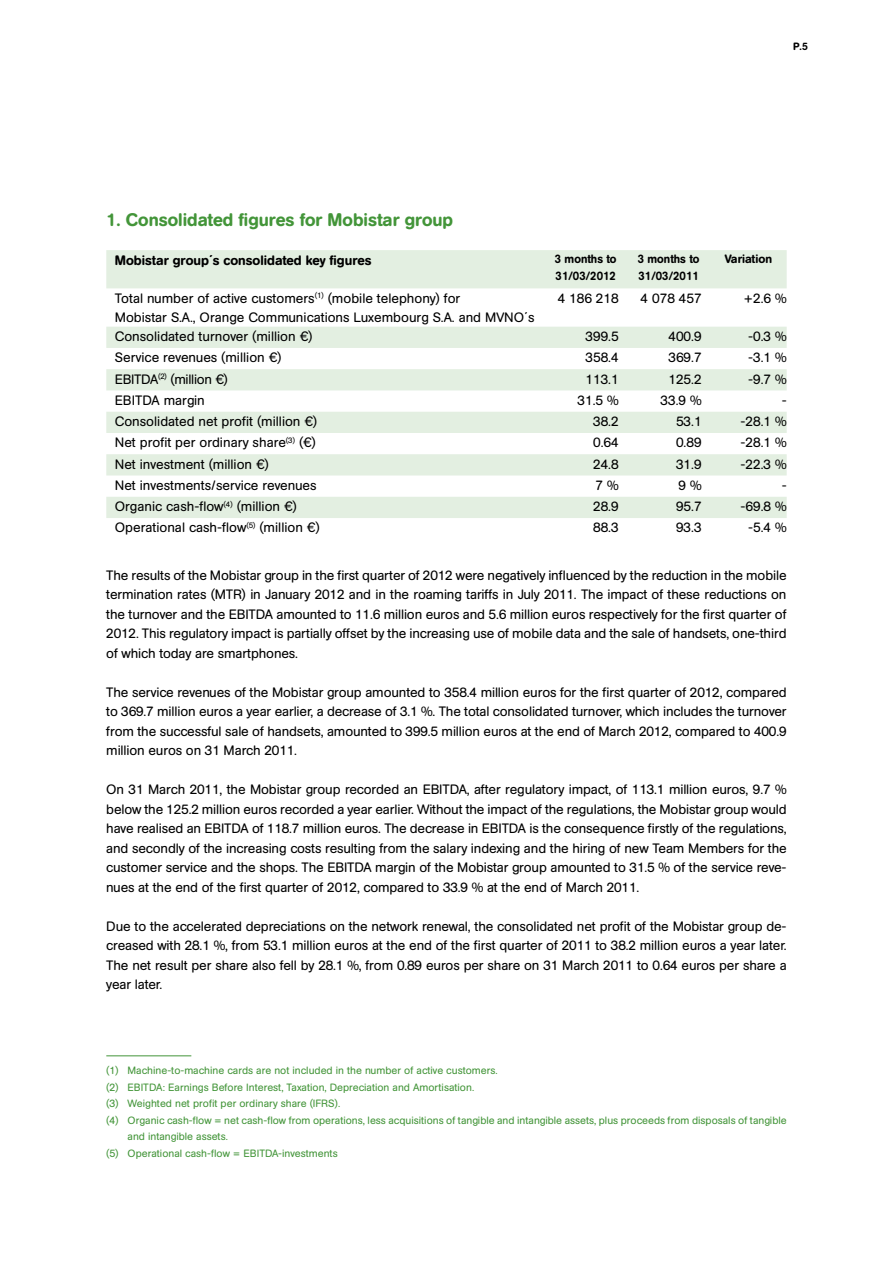
<style>
.page{position:relative;width:893px;height:1263px;background:#fff}
.page>*{position:absolute;margin:0;border:0;box-sizing:border-box;transform-origin:0 0}
.t1{font:500 18px "Mobistar";color:#439539}
.t2{font:13.5px/19.5px "Mobistar";color:#000;text-align:justify}
.t3{font:500 13.5px "Mobistar";color:#000}
.t4{font:13.5px "Mobistar";letter-spacing:-.02em;color:#000}
.t5{font:500 12px/16.5px "Mobistar";color:#000;scale:.95 1}
.t6{font:500 12px "Mobistar";color:#000}
.t7{font:10.5px "Mobistar";color:#439539}
.t8{font:500 10.5px "Mobistar";color:#000}
</style>
<div class="page">
<svg style="left:106px;top:250px;width:681px;height:268px;fill:#e3efe1"></svg>
<hr style="left:106px;top:1055px;width:85px;height:1px;background:#439539">
<p class="t8" style="left:793px;top:41px;width:16px">P.5</p>
<h1 class="t1" style="left:106px;top:209px;width:348px">1. Consolidated figures for Mobistar group</h1>
<p class="t3" style="left:115px;top:252px;width:258px">Mobistar group´s consolidated key figures</p>
<p class="t5" style="left:555px;top:251px;width:66px">3 months to<br>31/03/2012</p>
<p class="t5" style="left:638px;top:251px;width:66px">3 months to<br>31/03/2011</p>
<p class="t6" style="left:725px;top:252px;width:49px">Variation</p>
<p class="t2" style="left:115px;top:288px;width:421px">Total number of active customers<sup>(1)</sup> (mobile telephony) for<br>Mobistar S.A., Orange Communications Luxembourg S.A. and MVNO´s</p>
<p class="t2" style="left:558px;top:288px;width:62px">4 186 218</p>
<p class="t2" style="left:641px;top:288px;width:62px">4 078 457</p>
<p class="t2" style="left:743px;top:288px;width:45px">+2.6 %</p>
<p class="t2" style="left:115px;top:327px;width:199px">Consolidated turnover (million €)</p>
<p class="t2" style="left:586px;top:327px;width:35px">399.5</p>
<p class="t2" style="left:668px;top:327px;width:35px">400.9</p>
<p class="t2" style="left:748px;top:327px;width:40px">-0.3 %</p>
<p class="t2" style="left:115px;top:348px;width:168px">Service revenues (million €)</p>
<p class="t2" style="left:586px;top:348px;width:35px">358.4</p>
<p class="t2" style="left:668px;top:348px;width:35px">369.7</p>
<p class="t2" style="left:748px;top:348px;width:40px">-3.1 %</p>
<p class="t4" style="left:115px;top:371px;width:115px">EBITDA<sup>(2)</sup> (million €)</p>
<p class="t2" style="left:586px;top:369px;width:35px">113.1</p>
<p class="t2" style="left:668px;top:369px;width:35px">125.2</p>
<p class="t2" style="left:748px;top:369px;width:40px">-9.7 %</p>
<p class="t2" style="left:115px;top:391px;width:92px">EBITDA margin</p>
<p class="t2" style="left:578px;top:391px;width:43px">31.5 %</p>
<p class="t2" style="left:661px;top:391px;width:43px">33.9 %</p>
<p class="t2" style="left:782px;top:391px;width:7px">-</p>
<p class="t2" style="left:115px;top:412px;width:204px">Consolidated net profit (million €)</p>
<p class="t2" style="left:593px;top:412px;width:27px">38.2</p>
<p class="t2" style="left:676px;top:412px;width:27px">53.1</p>
<p class="t2" style="left:741px;top:412px;width:48px">-28.1 %</p>
<p class="t2" style="left:115px;top:433px;width:203px">Net profit per ordinary share<sup>(3)</sup> (€)</p>
<p class="t2" style="left:593px;top:433px;width:27px">0.64</p>
<p class="t2" style="left:676px;top:433px;width:27px">0.89</p>
<p class="t2" style="left:741px;top:433px;width:48px">-28.1 %</p>
<p class="t2" style="left:115px;top:454px;width:156px">Net investment (million €)</p>
<p class="t2" style="left:593px;top:454px;width:27px">24.8</p>
<p class="t2" style="left:676px;top:454px;width:27px">31.9</p>
<p class="t2" style="left:741px;top:454px;width:48px">-22.3 %</p>
<p class="t2" style="left:115px;top:476px;width:203px">Net investments/service revenues</p>
<p class="t2" style="left:596px;top:476px;width:25px">7 %</p>
<p class="t2" style="left:679px;top:476px;width:25px">9 %</p>
<p class="t2" style="left:782px;top:476px;width:7px">-</p>
<p class="t2" style="left:115px;top:497px;width:184px">Organic cash-flow<sup>(4)</sup> (million €)</p>
<p class="t2" style="left:593px;top:497px;width:27px">28.9</p>
<p class="t2" style="left:676px;top:497px;width:27px">95.7</p>
<p class="t2" style="left:741px;top:497px;width:48px">-69.8 %</p>
<p class="t2" style="left:115px;top:518px;width:206px">Operational cash-flow<sup>(5)</sup> (million €)</p>
<p class="t2" style="left:593px;top:518px;width:27px">88.3</p>
<p class="t2" style="left:676px;top:518px;width:27px">93.3</p>
<p class="t2" style="left:748px;top:518px;width:40px">-5.4 %</p>
<p class="t2" style="left:106px;top:565px;width:682px">The results of the Mobistar group in the first quarter of 2012 were negatively influenced by the reduction in the mobile termination rates (MTR) in January 2012 and in the roaming tariffs in July 2011. The impact of these reductions on the turnover and the EBITDA amounted to 11.6 million euros and 5.6 million euros respectively for the first quarter of 2012. This regulatory impact is partially offset by the increasing use of mobile data and the sale of handsets, one-third of which today are smartphones.</p>
<p class="t2" style="left:106px;top:682px;width:682px">The service revenues of the Mobistar group amounted to 358.4 million euros for the first quarter of 2012, compared to 369.7 million euros a year earlier, a decrease of 3.1 %. The total consolidated turnover, which includes the turnover from the successful sale of handsets, amounted to 399.5 million euros at the end of March 2012, compared to 400.9 million euros on 31 March 2011.</p>
<p class="t2" style="left:106px;top:780px;width:682px">On 31 March 2011, the Mobistar group recorded an EBITDA, after regulatory impact, of 113.1 million euros, 9.7 % below the 125.2 million euros recorded a year earlier. Without the impact of the regulations, the Mobistar group would have realised an EBITDA of 118.7 million euros. The decrease in EBITDA is the consequence firstly of the regulations, and secondly of the increasing costs resulting from the salary indexing and the hiring of new Team Members for the customer service and the shops. The EBITDA margin of the Mobistar group amounted to 31.5 % of the service reve&shy;nues at the end of the first quarter of 2012, compared to 33.9 % at the end of March 2011.</p>
<p class="t2" style="left:106px;top:916px;width:682px">Due to the accelerated depreciations on the network renewal, the consolidated net profit of the Mobistar group de&shy;creased with 28.1 %, from 53.1 million euros at the end of the first quarter of 2011 to 38.2 million euros a year later.<br>The net result per share also fell by 28.1 %, from 0.89 euros per share on 31 March 2011 to 0.64 euros per share a year later.</p>
<p class="t7" style="left:106px;top:1064px;width:393px">(1) Machine-to-machine cards are not included in the number of active customers.</p>
<p class="t7" style="left:106px;top:1081px;width:369px">(2) EBITDA: Earnings Before Interest, Taxation, Depreciation and Amortisation.</p>
<p class="t7" style="left:106px;top:1097px;width:235px">(3) Weighted net profit per ordinary share (IFRS).</p>
<p class="t7" style="left:106px;top:1114px;width:682px">(4) Organic cash-flow = net cash-flow from operations, less acquisitions of tangible and intangible assets, plus proceeds from disposals of tangible</p>
<p class="t7" style="left:128px;top:1130px;width:102px">and intangible assets.</p>
<p class="t7" style="left:106px;top:1147px;width:233px">(5) Operational cash-flow = EBITDA-investments</p>
</div>
